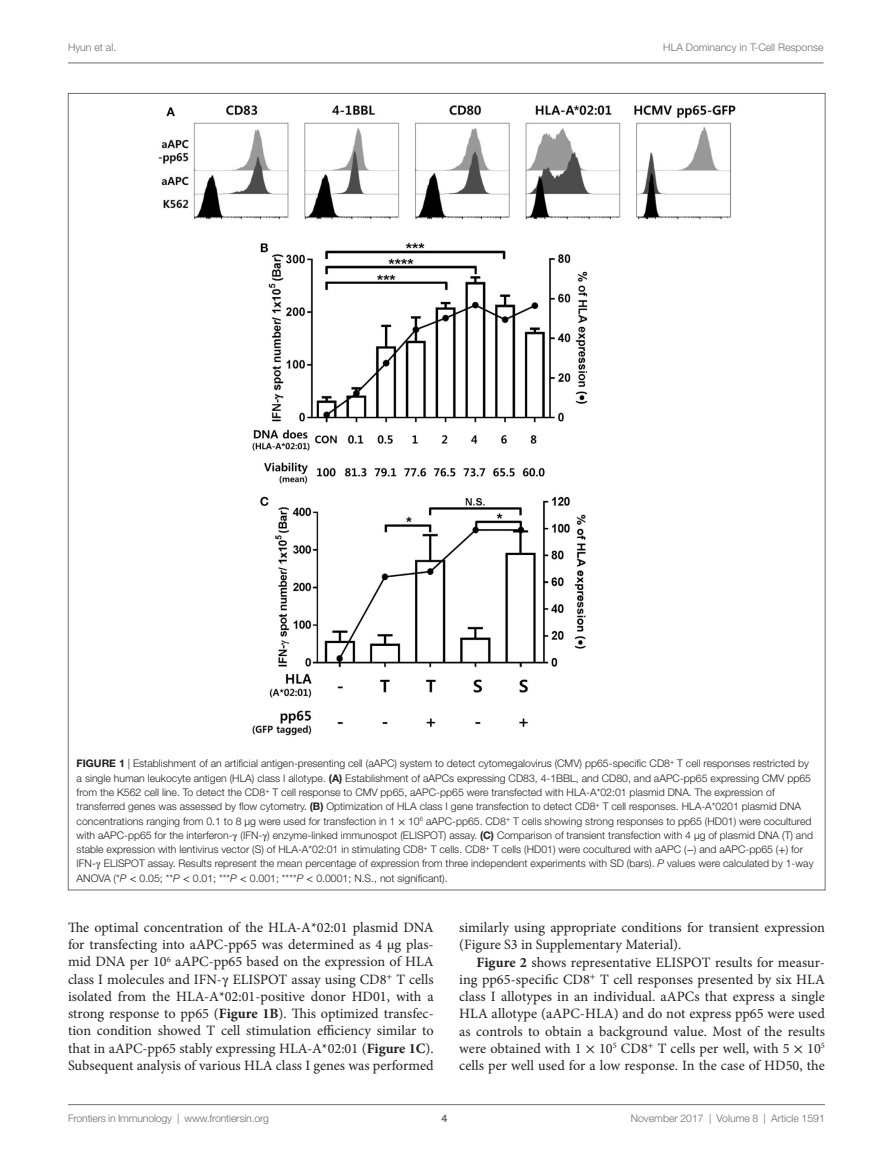
<style>
.page{position:relative;width:893px;height:1170px;background:#fff}
.page>*{position:absolute;margin:0;border:0;box-sizing:border-box;transform-origin:0 0}
.t1{font:14.25px/17.2px "Minion Pro";color:#231f20;text-align:justify}
.t2{font:300 10.5px/14.2px "Helvetica Neue LT Std";color:#231f20}
.t3{font:300 10.5px "Helvetica Neue LT Std";color:#6c6d70}
.t4{font:700 10.5px "Helvetica Neue LT Std";color:#6c6d70}
.s1{font-weight:700}
.s2{font-family:"STIX General";font-weight:400}
.s3{font-style:italic}
.s4{font-family:"STIX General"}
</style>
<div class="page">
<img style="left:158px;top:105px;width:578px;height:631px">
<hr style="left:68px;top:63px;width:756px;height:1px;background:#6c6d70">
<hr style="left:68px;top:1104px;width:757px;height:1px;background:#6c6d70">
<p class="t3" style="left:68px;top:41px;width:50px">Hyun et al.</p>
<p class="t3" style="left:663px;top:41px;width:162px">HLA Dominancy in T-Cell Response</p>
<p class="t2" style="left:77px;top:756px;width:738px"><span class="s1">FIG URE 1</span> | Establishment of an artificial antigen-presenting cell (aAPC) system to detect cytomegalovirus (CMV) pp65-specific CD8<sup>+</sup> T cell responses restricted by a single human leukocyte antigen (HLA) class I allotype. <span class="s1">(A)</span> Establishment of aAPCs expressing CD83, 4-1BBL, and CD80, and aAPC-pp65 expressing CMV pp65 from the K562 cell line. To detect the CD8<sup>+</sup> T cell response to CMV pp65, aAPC-pp65 were transfected with HLA-A*02:01 plasmid DNA. The expression of transferred genes was assessed by flow cytometry. <span class="s1">(B)</span> Optimization of HLA class I gene transfection to detect CD8<sup>+</sup> T cell responses. HLA-A*0201 plasmid DNA concentrations ranging from 0.1 to 8 µg were used for transfection in 1 <span class="s2">×</span> 10<sup>6</sup> aAPC-pp65. CD8<sup>+</sup> T cells showing strong responses to pp65 (HD01) were cocultured with aAPC-pp65 for the interferon-<span class="s2">γ</span> (IFN-<span class="s2">γ</span>) enzyme-linked immunospot (ELISPOT) assay. <span class="s1">(C)</span> Comparison of transient transfection with 4 µg of plasmid DNA (T) and stable expression with lentivirus vector (S) of HLA-A*02:01 in stimulating CD8<sup>+</sup> T cells. CD8<sup>+</sup> T cells (HD01) were cocultured with aAPC (<span class="s2">−</span>) and aAPC-pp65 (<span class="s2">+</span>) for IFN-<span class="s2">γ</span> ELISPOT assay. Results represent the mean percentage of expression from three independent experiments with SD (bars). <span class="s3">P</span> values were calculated by 1-way ANOVA (*<span class="s3">P</span> <span class="s2">&lt;</span> 0.05; **<span class="s3">P</span> <span class="s2">&lt;</span> 0.01; ***<span class="s3">P</span> <span class="s2">&lt;</span> 0.001; ****<span class="s3">P</span> <span class="s2">&lt;</span> 0.0001; N.S., not significant).</p>
<p class="t1" style="left:68px;top:918px;width:367px">The optimal concentration of the HLA-A*02:01 plasmid DNA for transfecting into aAPC-pp65 was determined as 4 µg plas&shy;mid DNA per 10<sup>6</sup> aAPC-pp65 based on the expression of HLA class I molecules and IFN-<span class="s4">γ</span> ELISPOT assay using CD8<sup>+</sup> T cells isolated from the HLA-A*02:01-positive donor HD01, with a strong response to pp65 (<span class="s1">Figure 1B</span>). This optimized transfec&shy;tion condition showed T cell stimulation efficiency similar to that in aAPC-pp65 stably expressing HLA-A*02:01 (<span class="s1">Figure 1C</span>).<br>Subsequent analysis of various HLA class I genes was performed</p>
<h1 class="t1" style="left:459px;top:918px;width:367px">similarly using appropriate conditions for transient expression (Figure S3 in Supplementary Material).</h1>
<p class="t1" style="left:459px;top:953px;width:367px;text-indent:17px"><span class="s1">Figure 2</span> shows representative ELISPOT results for measur&shy;ing pp65-specific CD8<sup>+</sup> T cell responses presented by six HLA class I allotypes in an individual. aAPCs that express a single HLA allotype (aAPC-HLA) and do not express pp65 were used as controls to obtain a background value. Most of the results were obtained with 1 <span class="s4">×</span> 10<sup>5</sup> CD8<sup>+</sup> T cells per well, with 5 <span class="s4">×</span> 10<sup>5 </sup>cells per well used for a low response. In the case of HD50, the</p>
<p class="t3" style="left:68px;top:1111px;width:203px">Frontiers in Immunology | www.frontiersin.org</p>
<p class="t3" style="left:631px;top:1111px;width:196px">November 2017 | Volume 8 | Article 1591</p>
<p class="t4" style="left:441px;top:1111px;width:7px">4</p>
</div>
